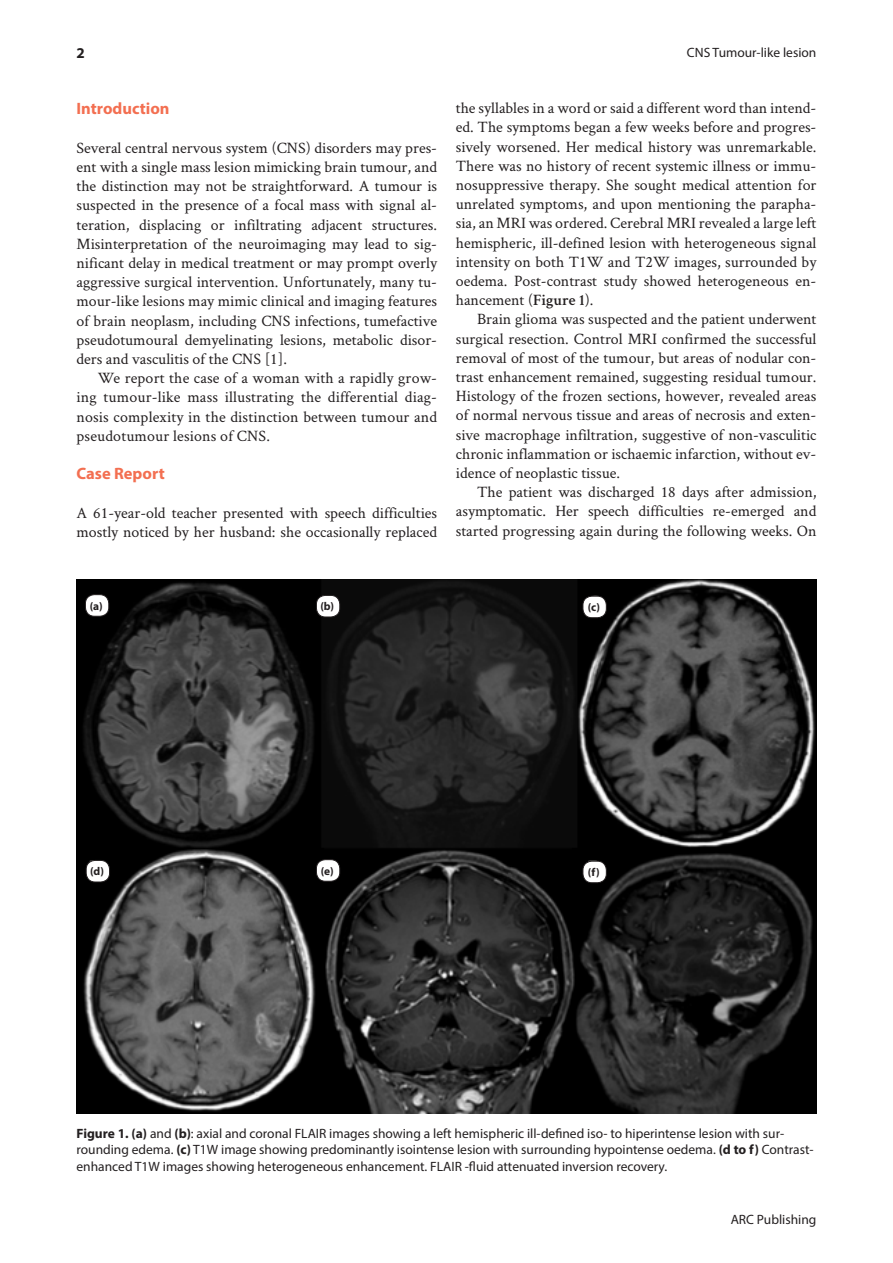
<style>
.page{position:relative;width:893px;height:1263px;background:#fff}
.page>*{position:absolute;margin:0;border:0;box-sizing:border-box;transform-origin:0 0}
.t1{font:700 16.5px "Myriad Pro";color:#f36f51}
.t2{font:15.9px/19.2px "Crimson Text";color:#231f20;text-align:justify}
.t3{font:700 15px "Myriad Pro";color:#231f20}
.t4{font:13.5px/16.2px "Myriad Pro";color:#231f20}
.t5{font:700 11.4px "Myriad Pro";color:#231f20}
.s1{font-weight:600}
.s2{font-weight:700}
</style>
<div class="page">
<img style="left:77px;top:579px;width:739px;height:534px">
<div style="left:85px;top:595px;width:24px;height:21px;background:#fff;border-radius:9px"></div>
<svg style="left:87px;top:579px;width:18px;height:36px"></svg>
<div style="left:85px;top:594px;width:24px;height:23px;border:1px solid #231f20;border-radius:9px"></div>
<svg style="left:316px;top:595px;width:24px;height:22px"></svg>
<svg style="left:318px;top:583px;width:19px;height:33px"></svg>
<div style="left:316px;top:595px;width:24px;height:22px;border:1px solid #231f20;border-radius:9px"></div>
<div style="left:583px;top:596px;width:23px;height:22px;background:#fff;border-radius:9px"></div>
<div style="left:583px;top:596px;width:24px;height:22px;border:1px solid #231f20;border-radius:9px"></div>
<svg style="left:86px;top:860px;width:24px;height:22px"></svg>
<svg style="left:88px;top:813px;width:18px;height:68px"></svg>
<div style="left:86px;top:860px;width:24px;height:22px;border:1px solid #231f20;border-radius:9px"></div>
<div style="left:316px;top:860px;width:24px;height:21px;background:#fff;border-radius:9px"></div>
<div style="left:316px;top:859px;width:24px;height:23px;border:1px solid #231f20;border-radius:9px"></div>
<div style="left:583px;top:861px;width:23px;height:22px;background:#fff;border-radius:9px"></div>
<div style="left:583px;top:861px;width:24px;height:22px;border:1px solid #231f20;border-radius:9px"></div>
<p class="t3" style="left:77px;top:43px;width:10px">2</p>
<p class="t4" style="left:687px;top:44px;width:131px">CNS Tumour-like lesion</p>
<p class="t1" style="left:77px;top:98px;width:95px">Introduction</p>
<p class="t2" style="left:77px;top:138px;width:362px">Several central nervous system (CNS) disorders may pres&shy;ent with a single mass lesion mimicking brain tumour, and the distinction may not be straightforward. A tumour is suspected in the presence of a focal mass with signal al&shy;teration, displacing or infiltrating adjacent structures.<br>Misinterpretation of the neuroimaging may lead to sig&shy;nificant delay in medical treatment or may prompt overly aggressive surgical intervention. Unfortunately, many tu&shy;mour-like lesions may mimic clinical and imaging features of brain neoplasm, including CNS infections, tumefactive pseudotumoural demyelinating lesions, metabolic disor&shy;ders and vasculitis of the CNS [1].</p>
<p class="t2" style="left:77px;top:368px;width:362px;text-indent:21px">We report the case of a woman with a rapidly grow&shy;ing tumour-like mass illustrating the differential diag&shy;nosis complexity in the distinction between tumour and pseudotumour lesions of CNS.</p>
<p class="t1" style="left:77px;top:463px;width:90px">Case Report</p>
<p class="t2" style="left:77px;top:502px;width:362px">A 61-year-old teacher presented with speech difficulties mostly noticed by her husband: she occasionally replaced</p>
<p class="t2" style="left:456px;top:98px;width:362px">the syllables in a word or said a different word than intend&shy;ed. The symptoms began a few weeks before and progres&shy;sively worsened. Her medical history was unremarkable.<br>There was no history of recent systemic illness or immu&shy;nosuppressive therapy. She sought medical attention for unrelated symptoms, and upon mentioning the parapha&shy;sia, an MRI was ordered. Cerebral MRI revealed a large left hemispheric, ill-defined lesion with heterogeneous signal intensity on both T1W and T2W images, surrounded by oedema. Post-contrast study showed heterogeneous en&shy;hancement (<span class="s1">Figure 1</span>).</p>
<p class="t2" style="left:456px;top:309px;width:362px;text-indent:21px">Brain glioma was suspected and the patient underwent surgical resection. Control MRI confirmed the successful removal of most of the tumour, but areas of nodular con&shy;trast enhancement remained, suggesting residual tumour.<br>Histology of the frozen sections, however, revealed areas of normal nervous tissue and areas of necrosis and exten&shy;sive macrophage infiltration, suggestive of non-vasculitic chronic inflammation or ischaemic infarction, without ev&shy;idence of neoplastic tissue.</p>
<p class="t2" style="left:456px;top:482px;width:362px;text-indent:21px">The patient was discharged 18 days after admission, asymptomatic. Her speech difficulties re-emerged and started progressing again during the following weeks. On</p>
<p class="t5" style="left:90px;top:598px;width:15px">(a)</p>
<p class="t5" style="left:320px;top:599px;width:15px">(b)</p>
<p class="t5" style="left:588px;top:600px;width:14px">(c)</p>
<p class="t5" style="left:90px;top:864px;width:15px">(d)</p>
<p class="t5" style="left:321px;top:863px;width:15px">(e)</p>
<p class="t5" style="left:588px;top:865px;width:13px">(f)</p>
<p class="t4" style="left:77px;top:1125px;width:738px"><span class="s2">Figure 1. (a)</span> and <span class="s2">(b)</span>: axial and coronal FLAIR images showing a left hemispheric ill-defined iso- to hiperintense lesion with sur&shy;rounding edema. <span class="s2">(c)</span> T1W image showing predominantly isointense lesion with surrounding hypointense oedema. <span class="s2">(d to f)</span> Contrast&shy;enhanced T1W images showing heterogeneous enhancement. FLAIR -fluid attenuated inversion recovery.</p>
<p class="t4" style="left:731px;top:1211px;width:87px">ARC Publishing</p>
</div>
